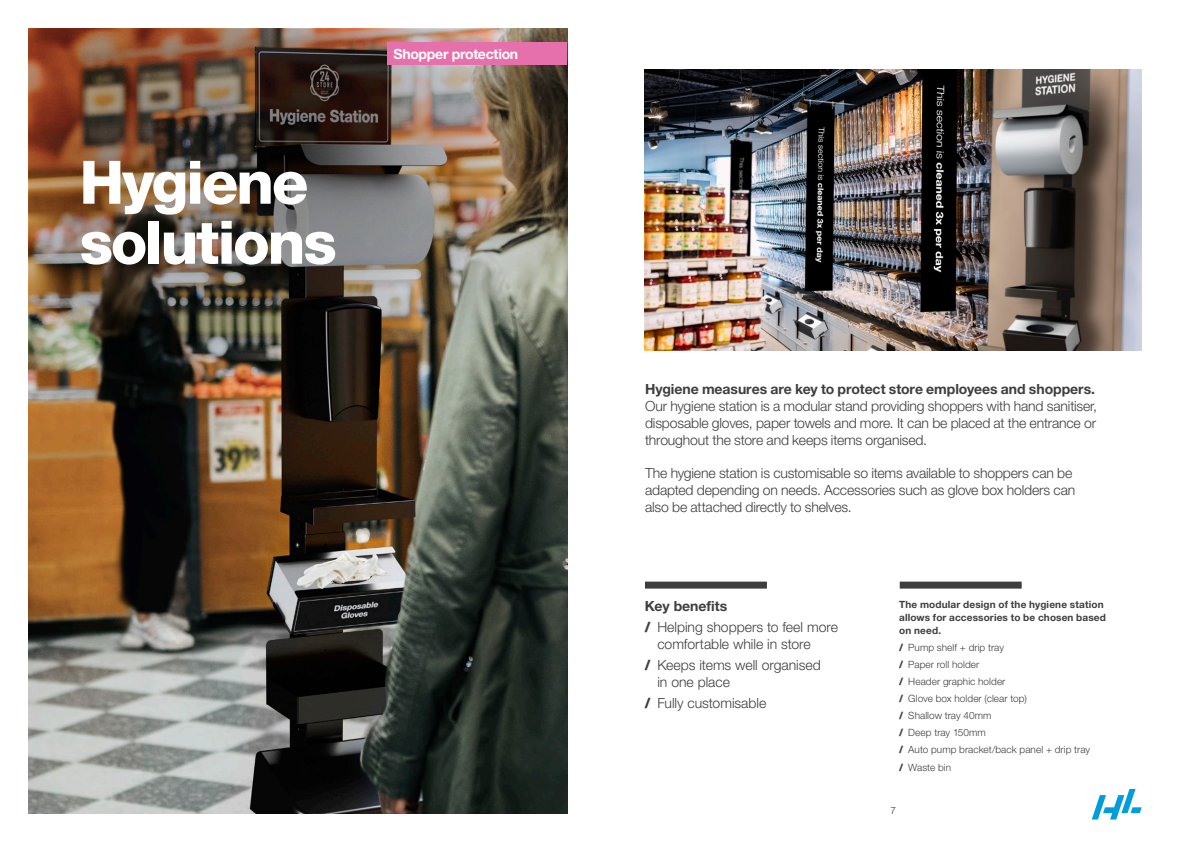
<style>
.page{position:relative;width:1191px;height:842px;background:#fff}
.page>*{position:absolute;margin:0;border:0;box-sizing:border-box;transform-origin:0 0}
.BEA_Concept_Body_tex{font:800 60px/60px "Helvetica Neue LTW1 G";letter-spacing:-.04em;color:#fff}
.Concept_small_Headli{font:300 14px/16.8px "Helvetica Neue LTW1 G";letter-spacing:-.01em;color:#3e3e3f}
.t1{font:700 14px "Helvetica Neue LTW1 G";letter-spacing:-.02em;color:#fff}
.Concept_small_Headli-2{font:700 14px "Helvetica Neue LTW1 G";color:#3e3e3f}
.Concept_small_Headli-3{font:300 10px "Helvetica Neue LTW1 G";letter-spacing:.005em;color:#3e3e3f}
.Concept_small_Headli-4{font:700 10px/12.8px "Helvetica Neue LTW1 G";letter-spacing:.015em;color:#3e3e3f}
.s1{font-weight:700}
.s2{font-weight:800}
</style>
<div class="page">
<svg style="left:1092px;top:789px;width:49px;height:30px"></svg>
<img style="left:28px;top:430px;width:539px;height:384px">
<img style="left:644px;top:70px;width:497px;height:281px">
<img style="left:28px;top:28px;width:539px;height:402px">
<div style="left:645px;top:582px;width:122px;height:7px;background:#3e3e3f"></div>
<div style="left:388px;top:43px;width:179px;height:22px;background:#e670ab"></div>
<div style="left:899px;top:582px;width:122px;height:7px;background:#3e3e3f"></div>
<p class="BEA_Concept_Body_tex" style="left:80px;top:153px;width:259px">Hygiene solutions</p>
<p class="t1" style="left:393px;top:45px;width:126px">Shopper protection</p>
<p class="Concept_small_Headli" style="left:645px;top:381px;width:453px"><span class="s1">Hygiene measures are key to protect store employees and shoppers.<br></span>Our hygiene station is a modular stand providing shoppers with hand sanitiser, disposable gloves, paper towels and more. It can be placed at the entrance or throughout the store and keeps items organised.</p>
<p class="Concept_small_Headli" style="left:645px;top:465px;width:432px">The hygiene station is customisable so items available to shoppers can be adapted depending on needs. Accessories such as glove box holders can also be attached directly to shelves.</p>
<p class="Concept_small_Headli-2" style="left:644px;top:598px;width:84px">Key benefits</p>
<p class="Concept_small_Headli" style="left:657px;top:619px;width:182px;text-indent:-13px"><span class="s2">/</span> Helping shoppers to feel more comfortable while in store</p>
<p class="Concept_small_Headli" style="left:657px;top:657px;width:165px;text-indent:-13px"><span class="s2">/</span> Keeps items well organised in one place</p>
<p class="Concept_small_Headli" style="left:644px;top:695px;width:123px"><span class="s2">/</span> Fully customisable</p>
<p class="Concept_small_Headli-4" style="left:899px;top:598px;width:208px">The modular design of the hygiene station allows for accessories to be chosen based on need.</p>
<p class="Concept_small_Headli-3" style="left:899px;top:641px;width:106px"><span class="s2">/</span> Pump shelf + drip tray</p>
<p class="Concept_small_Headli-3" style="left:899px;top:658px;width:82px"><span class="s2">/</span> Paper roll holder</p>
<p class="Concept_small_Headli-3" style="left:899px;top:675px;width:108px"><span class="s2">/</span> Header graphic holder</p>
<p class="Concept_small_Headli-3" style="left:899px;top:693px;width:129px"><span class="s2">/</span> Glove box holder (clear top)</p>
<p class="Concept_small_Headli-3" style="left:899px;top:710px;width:94px"><span class="s2">/</span> Shallow tray 40mm</p>
<p class="Concept_small_Headli-3" style="left:899px;top:727px;width:88px"><span class="s2">/</span> Deep tray 150mm</p>
<p class="Concept_small_Headli-3" style="left:899px;top:744px;width:192px"><span class="s2">/</span> Auto pump bracket/back panel + drip tray</p>
<p class="Concept_small_Headli-3" style="left:899px;top:761px;width:53px"><span class="s2">/</span> Waste bin</p>
<p class="Concept_small_Headli-3" style="left:890px;top:804px;width:7px">7</p>
</div>
